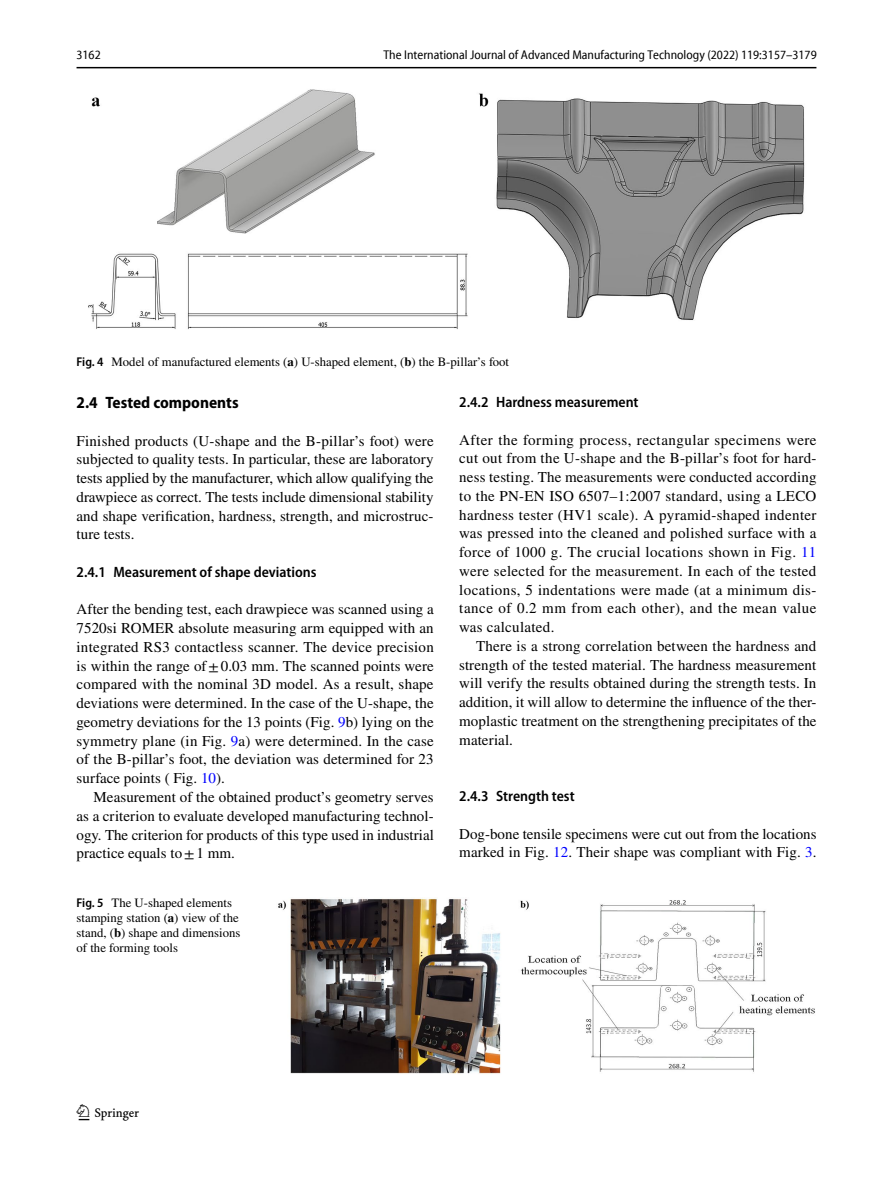
<style>
.page{position:relative;width:893px;height:1187px;background:#fff}
.page>*{position:absolute;margin:0;border:0;box-sizing:border-box;transform-origin:0 0}
.t1{font:22.5px "Springnew Regular 2";color:#000}
.t2{font:700 semi-condensed 16.5px "Myriad Pro";color:#000}
.t3{font:15px/18.8px "STIX";letter-spacing:.005em;color:#000;text-align:justify}
.t4{font:600 semi-condensed 15px "Myriad Pro";color:#000}
.t5{font:12.75px/15px "STIX";color:#000}
.t6{font:semi-condensed 12.75px "Myriad Pro Unic";color:#000}
.s1{font-family:"Myriad Pro";font-weight:600;font-stretch:semi-condensed}
.s2{font-weight:700}
.s3{color:#00f}
</style>
<div class="page">
<hr style="left:77px;top:67px;width:739px;height:1px;background:#000">
<img style="left:88px;top:89px;width:717px;height:241px">
<img style="left:278px;top:897px;width:537px;height:176px">
<p class="t6" style="left:77px;top:50px;width:26px">3162</p>
<p class="t6" style="left:384px;top:50px;width:435px">The International Journal of Advanced Manufacturing Technology (2022) 119:3157–3179</p>
<p class="t5" style="left:77px;top:355px;width:434px"><span class="s1">Fig. 4</span> Model of manufactured elements (<span class="s2">a</span>) U-shaped element, (<span class="s2">b</span>) the B-pillar’s foot</p>
<p class="t2" style="left:77px;top:393px;width:164px">2.4 Tested components</p>
<p class="t3" style="left:77px;top:432px;width:359px">Finished products (U-shape and the B-pillar’s foot) were subjected to quality tests. In particular, these are laboratory tests applied by the manufacturer, which allow qualifying the drawpiece as correct. The tests include dimensional stability and shape verification, hardness, strength, and microstruc&shy;ture tests.</p>
<p class="t4" style="left:77px;top:563px;width:242px">2.4.1 Measurement of shape deviations</p>
<p class="t3" style="left:77px;top:601px;width:359px">After the bending test, each drawpiece was scanned using a 7520si ROMER absolute measuring arm equipped with an integrated RS3 contactless scanner. The device precision is within the range of±0.03 mm. The scanned points were compared with the nominal 3D model. As a result, shape deviations were determined. In the case of the U-shape, the geometry deviations for the 13 points (Fig. <span class="s3">9</span>b) lying on the symmetry plane (in Fig. <span class="s3">9</span>a) were determined. In the case of the B-pillar’s foot, the deviation was determined for 23 surface points ( Fig. <span class="s3">10</span>).</p>
<p class="t3" style="left:77px;top:788px;width:359px;text-indent:17px">Measurement of the obtained product’s geometry serves as a criterion to evaluate developed manufacturing technol&shy;ogy. The criterion for products of this type used in industrial practice equals to±1 mm.</p>
<p class="t5" style="left:77px;top:895px;width:165px"><span class="s1">Fig. 5</span> The U-shaped elements stamping station (<span class="s2">a</span>) view of the stand, (<span class="s2">b</span>) shape and dimensions of the forming tools</p>
<p class="t4" style="left:459px;top:393px;width:181px">2.4.2 Hardness measurement</p>
<p class="t3" style="left:459px;top:431px;width:359px">After the forming process, rectangular specimens were cut out from the U-shape and the B-pillar’s foot for hard&shy;ness testing. The measurements were conducted according to the PN-EN ISO 6507–1:2007 standard, using a LECO hardness tester (HV1 scale). A pyramid-shaped indenter was pressed into the cleaned and polished surface with a force of 1000 g. The crucial locations shown in Fig. <span class="s3">11 </span>were selected for the measurement. In each of the tested locations, 5 indentations were made (at a minimum dis&shy;tance of 0.2 mm from each other), and the mean value was calculated.</p>
<p class="t3" style="left:459px;top:637px;width:359px;text-indent:17px">There is a strong correlation between the hardness and strength of the tested material. The hardness measurement will verify the results obtained during the strength tests. In addition, it will allow to determine the influence of the ther&shy;moplastic treatment on the strengthening precipitates of the material.</p>
<p class="t4" style="left:459px;top:787px;width:117px">2.4.3 Strength test</p>
<p class="t3" style="left:459px;top:825px;width:359px">Dog-bone tensile specimens were cut out from the locations marked in Fig. <span class="s3">12</span>. Their shape was compliant with Fig. <span class="s3">3</span>.</p>
<h1 class="t1" style="left:79px;top:1104px;width:62px">1 3</h1>
</div>
